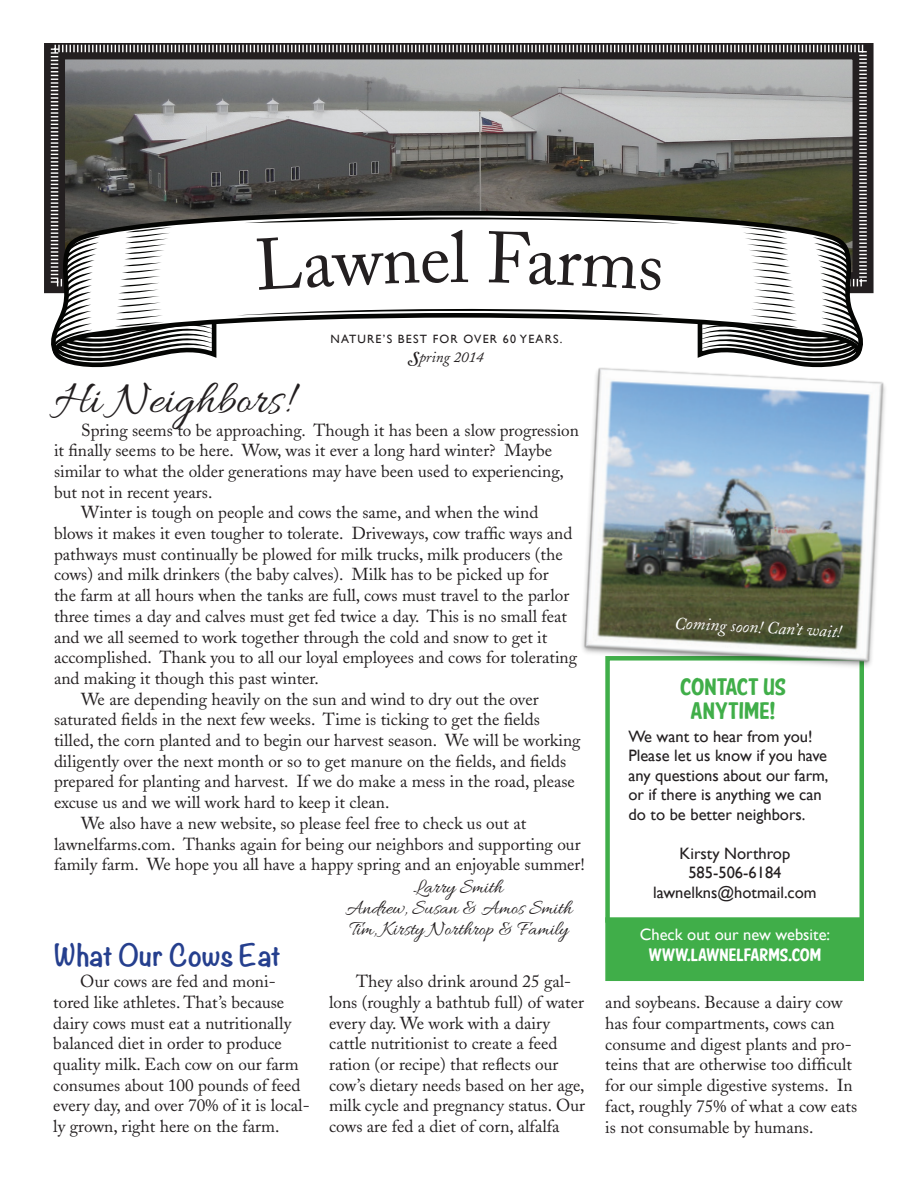
<style>
.page{position:relative;width:918px;height:1188px;background:#fff}
.page>*{position:absolute;margin:0;border:0;box-sizing:border-box;transform-origin:0 0}
.t1{font:72px "Adobe Caslon";color:#231f20}
.t2{font:48px "Allura";color:#231f20}
.t3{font:700 27px "Noteworthy";color:#253f8e}
.t4{font:24px/24px "American Purpose Casual 01";letter-spacing:-.005em;color:#40ae49;text-align:center}
.t5{font:21px/21px "Allura";letter-spacing:-.005em;color:#231f20;text-align:center}
.t6{font:18px "American Purpose Casual 01";color:#fff}
.t7{font:17.25px/20.7px "Adobe Caslon";color:#231f20}
.t8{font:italic 17.25px "Adobe Caslon";color:#fff}
.t9{font:16.5px/19.5px "Gill Sans";color:#231f20}
.t10{font:16.5px "Gill Sans";color:#fff}
.t11{font:italic 15px "Adobe Caslon";color:#231f20}
.t12{font:12px "Gill Sans";letter-spacing:.1em;color:#231f20}
.s1{font-family:"Adobe Caslon Swash";font-weight:700}
</style>
<div class="page">
<svg style="left:49px;top:43px;width:819px;height:245px;background:#777774"></svg>
<svg style="left:49px;top:209px;width:816px;height:159px"></svg>
<svg style="left:49px;top:227px;width:170px;height:139px"></svg>
<svg style="left:695px;top:227px;width:170px;height:134px"></svg>
<svg style="left:236px;top:308px;width:428px;height:7px"></svg>
<svg style="left:244px;top:215px;width:437px;height:9px"></svg>
<div style="left:605px;top:656px;width:259px;height:267px;background:#fff;border:4px solid #40ae49"></div>
<div style="left:605px;top:917px;width:259px;height:64px;background:#40ae49;border:2px solid #40ae49"></div>
<img style="left:575px;top:361px;width:310px;height:314px">
<svg style="left:256px;top:236px;width:193px;height:54px"></svg>
<svg style="left:488px;top:231px;width:174px;height:60px"></svg>
<h1 class="t1" style="left:450px;top:215px;width:20px">l</h1>
<p class="t12" style="left:330px;top:332px;width:234px">Nature’s best for over 60 years.</p>
<p class="t11" style="left:409px;top:349px;width:76px"><span class="s1">S</span>pring 2014</p>
<h2 class="t2" style="left:54px;top:373px;width:237px">Hi Neighbors!</h2>
<p class="t7" style="left:81px;top:420px;width:499px">Spring seems to be approaching. Though it has been a slow progression</p>
<p class="t7" style="left:54px;top:440px;width:500px">it finally seems to be here. Wow, was it ever a long hard winter? Maybe</p>
<p class="t7" style="left:54px;top:461px;width:511px">similar to what the older generations may have been used to experiencing,</p>
<p class="t7" style="left:54px;top:482px;width:160px">but not in recent years.</p>
<p class="t7" style="left:81px;top:502px;width:459px">Winter is tough on people and cows the same, and when the wind</p>
<p class="t7" style="left:54px;top:523px;width:520px">blows it makes it even tougher to tolerate. Driveways, cow traffic ways and</p>
<p class="t7" style="left:54px;top:544px;width:510px">pathways must continually be plowed for milk trucks, milk producers (the</p>
<p class="t7" style="left:54px;top:565px;width:496px">cows) and milk drinkers (the baby calves). Milk has to be picked up for</p>
<p class="t7" style="left:54px;top:585px;width:517px">the farm at all hours when the tanks are full, cows must travel to the parlor</p>
<p class="t7" style="left:54px;top:606px;width:515px">three times a day and calves must get fed twice a day. This is no small feat</p>
<p class="t7" style="left:54px;top:627px;width:495px">and we all seemed to work together through the cold and snow to get it</p>
<p class="t7" style="left:54px;top:647px;width:525px">accomplished. Thank you to all our loyal employees and cows for tolerating</p>
<p class="t7" style="left:54px;top:668px;width:266px">and making it though this past winter.</p>
<p class="t7" style="left:81px;top:689px;width:459px">We are depending heavily on the sun and wind to dry out the over</p>
<p class="t7" style="left:54px;top:709px;width:488px">saturated fields in the next few weeks. Time is ticking to get the fields</p>
<p class="t7" style="left:54px;top:730px;width:528px">tilled, the corn planted and to begin our harvest season. We will be working</p>
<p class="t7" style="left:54px;top:751px;width:514px">diligently over the next month or so to get manure on the fields, and fields</p>
<p class="t7" style="left:54px;top:772px;width:522px">prepared for planting and harvest. If we do make a mess in the road, please</p>
<p class="t7" style="left:54px;top:792px;width:337px">excuse us and we will work hard to keep it clean.</p>
<p class="t7" style="left:81px;top:813px;width:447px">We also have a new website, so please feel free to check us out at</p>
<p class="t7" style="left:54px;top:834px;width:528px">lawnelfarms.com. Thanks again for being our neighbors and supporting our</p>
<p class="t7" style="left:54px;top:854px;width:532px">family farm. We hope you all have a happy spring and an enjoyable summer!</p>
<h3 class="t3" style="left:54px;top:932px;width:229px">What Our Cows Eat</h3>
<p class="t7" style="left:53px;top:971px;width:258px;text-indent:27px">Our cows are fed and moni&shy;tored like athletes. That’s because dairy cows must eat a nutritionally balanced diet in order to produce quality milk. Each cow on our farm consumes about 100 pounds of feed every day, and over 70% of it is local&shy;ly grown, right here on the farm.</p>
<p class="t5" style="left:346px;top:877px;width:228px">Larry Smith<br>Andrew, Susan &amp; Amos Smith<br>Tim, Kirsty Northrop &amp; Family</p>
<p class="t7" style="left:329px;top:971px;width:258px;text-indent:27px">They also drink around 25 gal&shy;lons (roughly a bathtub full) of water every day. We work with a dairy cattle nutritionist to create a feed ration (or recipe) that reflects our cow’s dietary needs based on her age, milk cycle and pregnancy status. Our cows are fed a diet of corn, alfalfa</p>
<p class="t8" style="left:675px;top:613px;width:169px;rotate:3deg">Coming soon! Can’t wait!</p>
<h3 class="t4" style="left:680px;top:676px;width:107px">CONTACT US<br>ANYTIME!</h3>
<p class="t9" style="left:628px;top:726px;width:202px">We want to hear from you!<br>Please let us know if you have any questions about our farm, or if there is anything we can do to be better neighbors.</p>
<p class="t9" style="left:653px;top:843px;width:165px;text-align:center">Kirsty Northrop<br>585-506-6184 lawnelkns@hotmail.com</p>
<p class="t10" style="left:640px;top:924px;width:192px">Check out our new website:</p>
<p class="t6" style="left:649px;top:948px;width:174px">WWW.LAWNELFARMS.COM</p>
<p class="t7" style="left:605px;top:992px;width:253px">and soybeans. Because a dairy cow has four compartments, cows can consume and digest plants and pro&shy;teins that are otherwise too difficult for our simple digestive systems. In fact, roughly 75% of what a cow eats is not consumable by humans.</p>
</div>
